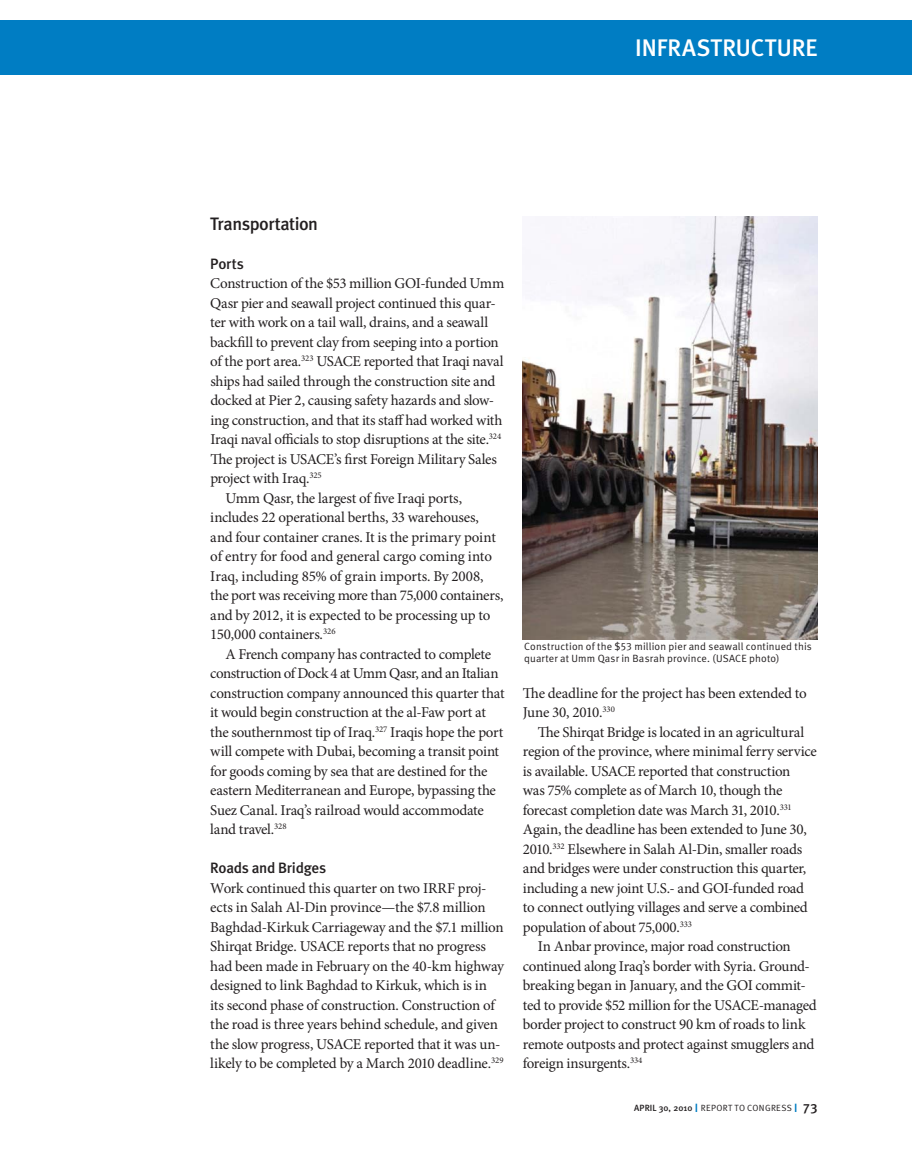
<style>
.page{position:relative;width:912px;height:1168px;background:#fff}
.page>*{position:absolute;margin:0;border:0;box-sizing:border-box;transform-origin:0 0}
.t1{font:500 24px "Meta";letter-spacing:.005em;color:#fff}
.t2{font:500 18px "Meta";letter-spacing:-.03em;color:#231f20}
.t3{font:15px/19.5px "Minion Pro";letter-spacing:-.02em;color:#231f20}
.t4{font:500 15px "Meta";letter-spacing:-.02em;color:#231f20}
.t5{font:10.5px/12px "Meta Normal LF";letter-spacing:.015em;color:#231f20}
.t6{font:9px "Meta Normal";letter-spacing:.04em;color:#231f20}
.s1{font-family:"Meta";font-weight:500}
.s2{font-family:"Meta";font-weight:500;font-size:12px;color:#007dc3}
.s3{font-family:"Meta";font-weight:500;font-size:13.5px}
</style>
<div class="page">
<div style="left:0;top:20px;width:911px;height:54px;background:#007dc3"></div>
<img style="left:522px;top:216px;width:295px;height:423px">
<h1 class="t1" style="left:635px;top:39px;width:184px">INFRASTRUCTURE</h1>
<p class="t2" style="left:210px;top:217px;width:109px">Transportation</p>
<p class="t4" style="left:210px;top:258px;width:35px">Ports</p>
<p class="t3" style="left:210px;top:275px;width:295px">Construction of the $53 million GOI-funded Umm</p>
<p class="t3" style="left:210px;top:294px;width:287px">Qasr pier and seawall project continued this quar-</p>
<p class="t3" style="left:210px;top:314px;width:279px">ter with work on a tail wall, drains, and a seawall</p>
<p class="t3" style="left:210px;top:333px;width:290px">backfill to prevent clay from seeping into a portion</p>
<p class="t3" style="left:210px;top:353px;width:295px">of the port area.<sup>323</sup> USACE reported that Iraqi naval</p>
<p class="t3" style="left:210px;top:372px;width:286px">ships had sailed through the construction site and</p>
<p class="t3" style="left:210px;top:392px;width:285px">docked at Pier 2, causing safety hazards and slow-</p>
<p class="t3" style="left:210px;top:411px;width:294px">ing construction, and that its staff had worked with</p>
<p class="t3" style="left:210px;top:431px;width:292px">Iraqi naval officials to stop disruptions at the site.<sup>324</sup></p>
<p class="t3" style="left:210px;top:450px;width:288px">The project is USACE’s first Foreign Military Sales</p>
<p class="t3" style="left:210px;top:470px;width:113px">project with Iraq.<sup>325</sup></p>
<p class="t3" style="left:225px;top:489px;width:238px">Umm Qasr, the largest of five Iraqi ports,</p>
<p class="t3" style="left:210px;top:509px;width:270px">includes 22 operational berths, 33 warehouses,</p>
<p class="t3" style="left:210px;top:528px;width:287px">and four container cranes. It is the primary point</p>
<p class="t3" style="left:210px;top:548px;width:283px">of entry for food and general cargo coming into</p>
<p class="t3" style="left:210px;top:567px;width:274px">Iraq, including 85% of grain imports. By 2008,</p>
<p class="t3" style="left:210px;top:587px;width:295px">the port was receiving more than 75,000 containers,</p>
<p class="t3" style="left:210px;top:606px;width:281px">and by 2012, it is expected to be processing up to</p>
<p class="t3" style="left:210px;top:626px;width:127px">150,000 containers.<sup>326</sup></p>
<p class="t3" style="left:225px;top:645px;width:267px">A French company has contracted to complete</p>
<p class="t3" style="left:210px;top:665px;width:290px">construction of Dock 4 at Umm Qasr, and an Italian</p>
<p class="t3" style="left:210px;top:684px;width:296px">construction company announced this quarter that</p>
<p class="t3" style="left:210px;top:704px;width:277px">it would begin construction at the al-Faw port at</p>
<p class="t3" style="left:210px;top:723px;width:294px">the southernmost tip of Iraq.<sup>327</sup> Iraqis hope the port</p>
<p class="t3" style="left:210px;top:743px;width:290px">will compete with Dubai, becoming a transit point</p>
<p class="t3" style="left:210px;top:762px;width:278px">for goods coming by sea that are destined for the</p>
<p class="t3" style="left:210px;top:782px;width:287px">eastern Mediterranean and Europe, bypassing the</p>
<p class="t3" style="left:210px;top:801px;width:275px">Suez Canal. Iraq’s railroad would accommodate</p>
<p class="t3" style="left:210px;top:821px;width:78px">land travel.<sup>328</sup></p>
<p class="t4" style="left:210px;top:862px;width:117px">Roads and Bridges</p>
<p class="t3" style="left:210px;top:879px;width:295px">Work continued this quarter on two IRRF proj&shy;ects in Salah Al-Din province—the $7.8 million Baghdad-Kirkuk Carriageway and the $7.1 million Shirqat Bridge. USACE reports that no progress had been made in February on the 40-km highway designed to link Baghdad to Kirkuk, which is in its second phase of construction. Construction of the road is three years behind schedule, and given the slow progress, USACE reported that it was un&shy;likely to be completed by a March 2010 deadline.<sup>329</sup></p>
<p class="t5" style="left:524px;top:641px;width:289px">Construction of the $53 million pier and seawall continued this quarter at Umm Qasr in Basrah province. (USACE photo)</p>
<p class="t3" style="left:522px;top:684px;width:285px">The deadline for the project has been extended to<br>June 30, 2010.<sup>330</sup></p>
<p class="t3" style="left:537px;top:723px;width:268px">The Shirqat Bridge is located in an agricultural</p>
<p class="t3" style="left:522px;top:743px;width:295px">region of the province, where minimal ferry service</p>
<p class="t3" style="left:522px;top:762px;width:269px">is available. USACE reported that construction</p>
<p class="t3" style="left:522px;top:782px;width:261px">was 75% complete as of March 10, though the</p>
<p class="t3" style="left:522px;top:801px;width:270px">forecast completion date was March 31, 2010.<sup>331</sup></p>
<p class="t3" style="left:522px;top:821px;width:285px">Again, the deadline has been extended to June 30,</p>
<p class="t3" style="left:522px;top:840px;width:281px">2010.<sup>332</sup> Elsewhere in Salah Al-Din, smaller roads</p>
<p class="t3" style="left:522px;top:860px;width:285px">and bridges were under construction this quarter,</p>
<p class="t3" style="left:522px;top:879px;width:282px">including a new joint U.S.- and GOI-funded road</p>
<p class="t3" style="left:522px;top:899px;width:286px">to connect outlying villages and serve a combined</p>
<p class="t3" style="left:522px;top:918px;width:170px">population of about 75,000.<sup>333</sup></p>
<p class="t3" style="left:537px;top:938px;width:254px">In Anbar province, major road construction</p>
<p class="t3" style="left:522px;top:957px;width:288px">continued along Iraq’s border with Syria. Ground-</p>
<p class="t3" style="left:522px;top:977px;width:284px">breaking began in January, and the GOI commit-</p>
<p class="t3" style="left:522px;top:996px;width:295px">ted to provide $52 million for the USACE-managed</p>
<p class="t3" style="left:522px;top:1016px;width:284px">border project to construct 90 km of roads to link</p>
<p class="t3" style="left:522px;top:1035px;width:293px">remote outposts and protect against smugglers and</p>
<p class="t3" style="left:522px;top:1055px;width:121px">foreign insurgents.<sup>334</sup></p>
<p class="t6" style="left:634px;top:1104px;width:184px"><span class="s1">APRIL 30, 2010</span> <span class="s2">I</span> REPORT TO CONGRESS <span class="s2">I</span> <span class="s3">73</span></p>
</div>
